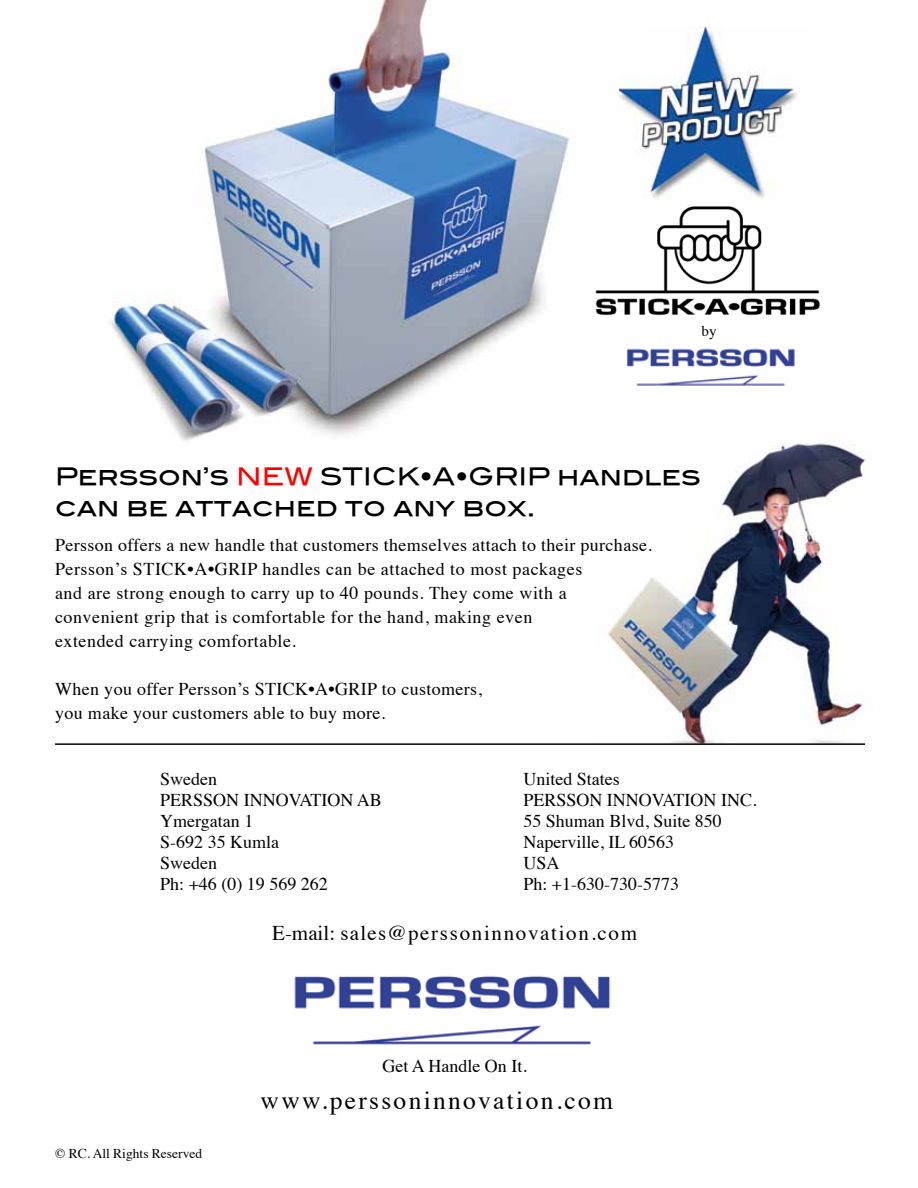
<style>
.page{position:relative;width:918px;height:1188px;background:#fff}
.page>*{position:absolute;margin:0;border:0;box-sizing:border-box;transform-origin:0 0}
.t1{font:25.5px "Times";letter-spacing:.09em;color:#000}
.t2{font:24px/31.5px "Blair Md ITCTT Medium";color:#000}
.t3{font:21px "Times";letter-spacing:.08em;color:#000}
.t4{font:18px/24px "Times";letter-spacing:.02em;color:#000}
.t5{font:18px/21px "Times";color:#000}
.t6{font:15px "Times";color:#000}
.t7{font:13.5px "Times";color:#000}
.s1{color:#f00}
</style>
<div class="page">
<img style="left:294px;top:976px;width:317px;height:69px">
<img style="left:599px;top:443px;width:267px;height:303px">
<img style="left:110px;top:0;width:530px;height:457px">
<hr style="left:55px;top:743px;width:810px;height:2px;background:#000">
<img style="left:619px;top:27px;width:181px;height:173px">
<img style="left:596px;top:204px;width:225px;height:129px">
<img style="left:625px;top:343px;width:170px;height:46px">
<p class="t6" style="left:702px;top:317px;width:16px">by</p>
<h2 class="t2" style="left:55px;top:458px;width:647px">Persson’s <span class="s1">NEW</span> STICK•A•GRIP handles can be attached to any box.</h2>
<p class="t4" style="left:55px;top:531px;width:598px">Persson offers a new handle that customers themselves attach to their purchase.<br>Persson’s STICK•A•GRIP handles can be attached to most packages<br>and are strong enough to carry up to 40 pounds. They come with a convenient grip that is comfortable for the hand, making even<br>extended carrying comfortable.</p>
<p class="t4" style="left:55px;top:675px;width:429px">When you offer Persson’s STICK•A•GRIP to customers, you make your customers able to buy more.</p>
<p class="t5" style="left:523px;top:767px;width:235px">United States<br>PERSSON INNOVATION INC.<br>55 Shuman Blvd, Suite 850<br>Naperville, IL 60563<br>USA<br>Ph: +1-630-730-5773</p>
<p class="t5" style="left:160px;top:767px;width:223px">Sweden<br>PERSSON INNOVATION AB<br>Ymergatan 1<br>S-692 35 Kumla<br>Sweden<br>Ph: +46 (0) 19 569 262</p>
<p class="t3" style="left:272px;top:914px;width:366px">E-mail: sales@perssoninnovation.com</p>
<p class="t5" style="left:382px;top:1054px;width:146px">Get A Handle On It.</p>
<p class="t7" style="left:55px;top:1141px;width:149px">© RC. All Rights Reserved</p>
<h1 class="t1" style="left:261px;top:1076px;width:354px">www.perssoninnovation.com</h1>
</div>
